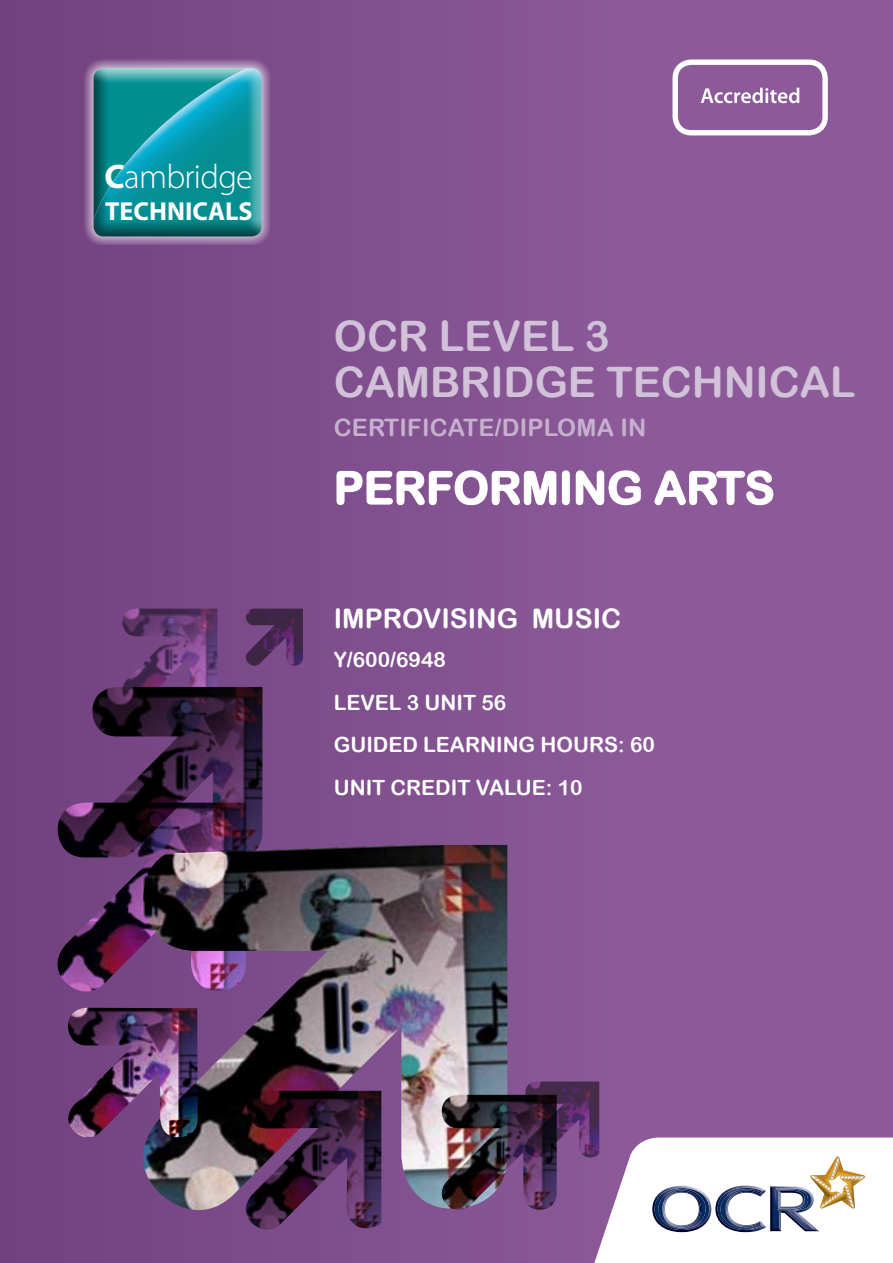
<style>
.page{position:relative;width:893px;height:1263px;background:#8c5a99}
.page>*{position:absolute;margin:0;border:0;box-sizing:border-box;transform-origin:0 0}
.t1{font:45px "Arial Rounded MT Bold";color:#fff}
.t2{font:42px/46.5px "Arial Rounded MT Bold";color:#d2c2d9}
.t3{font:300 34.2px "Myriad Pro";letter-spacing:-.02em;color:#fff}
.t4{font:27px "Arial Rounded MT Bold";color:#fff}
.t5{font:700 26.1px "Myriad Pro";color:#fff}
.t6{font:24px "Arial Rounded MT Bold";letter-spacing:.01em;color:#c7b0ce}
.t7{font:21px/42.8px "Arial Rounded MT Bold";color:#fff}
.s1{font-weight:700}
</style>
<div class="page">
<div style="left:0;top:0;width:608px;height:1263px;background:linear-gradient(to right,#71417f,#8a5897)"></div>
<svg style="left:335px;top:466px;width:306px;height:40px"></svg>
<svg style="left:654px;top:470px;width:120px;height:36px"></svg>
<img style="left:122px;top:845px;width:385px;height:386px">
<img style="left:238px;top:1091px;width:143px;height:147px">
<img style="left:61px;top:1008px;width:137px;height:137px">
<img style="left:47px;top:803px;width:199px;height:199px">
<img style="left:435px;top:1095px;width:122px;height:122px">
<img style="left:82px;top:687px;width:180px;height:180px">
<img style="left:521px;top:1081px;width:78px;height:81px">
<img style="left:117px;top:609px;width:100px;height:100px">
<img style="left:243px;top:609px;width:60px;height:60px">
<div style="left:672px;top:59px;width:156px;height:76px;border:5px solid #fff;border-radius:16px"></div>
<svg style="left:701px;top:88px;width:98px;height:15px"></svg>
<svg style="left:591px;top:1137px;width:302px;height:126px;background:#e0dce3"></svg>
<svg style="left:83px;top:57px;width:187px;height:188px"></svg>
<svg style="left:94px;top:68px;width:168px;height:169px;background:#129098"></svg>
<h3 class="t3" style="left:105px;top:156px;width:150px"><span class="s1">C</span>ambridge</h3>
<p class="t5" style="left:105px;top:194px;width:149px">TECHNICALS</p>
<h2 class="t2" style="left:334px;top:312px;width:523px">OCR LEVEL 3<br>CAMBRIDGE TECHNICAL</h2>
<p class="t6" style="left:334px;top:413px;width:314px">CERTIFICATE/DIPLOMA IN</p>
<h1 class="t1" style="left:334px;top:461px;width:442px">PERFORMING ARTS</h1>
<p class="t4" style="left:334px;top:603px;width:29px">IMPRO</p>
<p class="t4" style="left:423px;top:603px;width:35px">VISING</p>
<p class="t4" style="left:532px;top:603px;width:59px">MUSIC</p>
<p class="t7" style="left:334px;top:638px;width:114px">Y/600/6948<br>LEVEL 3 UNIT</p>
<p class="t7" style="left:334px;top:681px;width:323px;text-indent:148px">56<br>GU IDED LEARNING HOURS: 60<br>U NIT CREDIT VALUE: 10</p>
</div>
